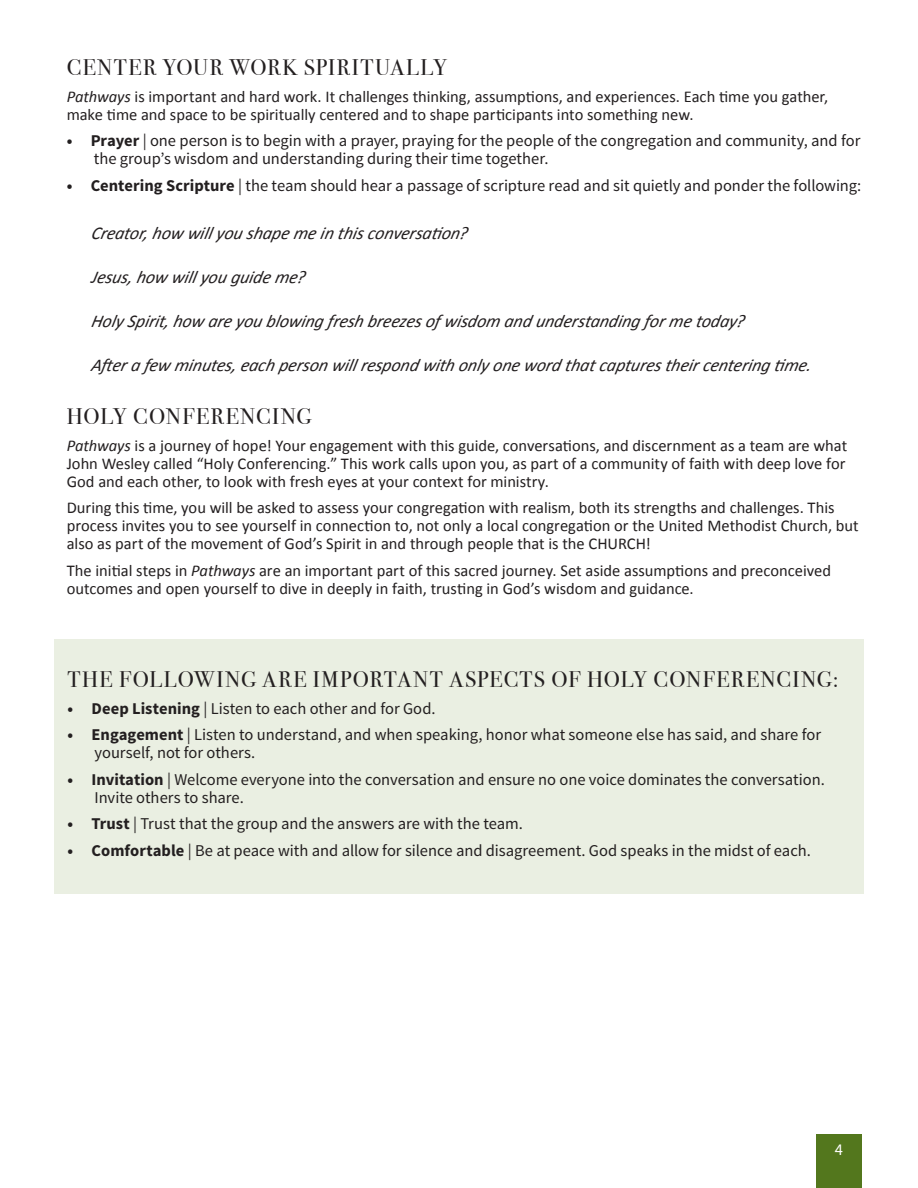
<style>
.page{position:relative;width:918px;height:1188px;background:#fff}
.page>*{position:absolute;margin:0;border:0;box-sizing:border-box;transform-origin:0 0}
._15_Bodoni_SubHeadin{font:22.5px "Bodoni Svty Two SCITCTT";letter-spacing:.055em;color:#231f20}
._8_Source_Sans_Pro{font:22.5px "Bodoni Svty Two SCITCTT";letter-spacing:.065em;color:#231f20}
._8_Source_Sans_Pro-2{font:italic 18px "Calibri";color:#231f20}
._8_Source_Sans_Pro-3{font:16.5px/18px "Calibri";color:#231f20}
.t1{font:16.5px/18px "Source Sans Pro";color:#231f20}
._8_Source_Sans_Pro-4{font:16.5px "Source Sans Pro";color:#fff}
.s1{font-style:italic}
.s2{font-weight:700}
</style>
<div class="page">
<div style="left:816px;top:1134px;width:46px;height:54px;background:#53771d"></div>
<div style="left:54px;top:639px;width:810px;height:255px;background:#eaefe2"></div>
<p class="_8_Source_Sans_Pro" style="left:67px;top:54px;width:382px">CENTER YOUR WORK SPIRITUALLY</p>
<p class="_8_Source_Sans_Pro-3" style="left:67px;top:87px;width:763px"><span class="s1">Pathways</span> is important and hard work. It challenges thinking, assumptions, and experiences. Each time you gather, make time and space to be spiritually centered and to shape participants into something new.</p>
<p class="t1" style="left:94px;top:132px;width:768px;text-indent:-27px"><span class="s2">• Prayer</span> | one person is to begin with a prayer, praying for the people of the congregation and community, and for the group’s wisdom and understanding during their time together.</p>
<p class="t1" style="left:67px;top:176px;width:796px"><span class="s2">• Centering Scripture</span> | the team should hear a passage of scripture read and sit quietly and ponder the following:</p>
<p class="_8_Source_Sans_Pro-2" style="left:91px;top:221px;width:382px">Creator, how willyou shape me in thisconversation?</p>
<p class="_8_Source_Sans_Pro-2" style="left:91px;top:265px;width:220px">Jesus, how willyou guide me?</p>
<p class="_8_Source_Sans_Pro-2" style="left:91px;top:309px;width:659px">HolySpirit, how are you blowing fresh breezesof wisdom and understanding forme today?</p>
<p class="_8_Source_Sans_Pro-2" style="left:91px;top:353px;width:726px">Aftera few minutes, each person willrespond with onlyone word thatcapturestheircentering time.</p>
<p class="_15_Bodoni_SubHeadin" style="left:67px;top:403px;width:246px">HOLY CONFERENCING</p>
<p class="_8_Source_Sans_Pro-3" style="left:67px;top:436px;width:782px;text-align:justify"><span class="s1">Pathways</span> is a journey of hope! Your engagement with this guide, conversations, and discernment as a team are what John Wesley called “Holy Conferencing.” This work calls upon you, as part of a community of faith with deep love for God and each other, to look with fresh eyes at your context for ministry.</p>
<p class="_8_Source_Sans_Pro-3" style="left:67px;top:498px;width:794px">During this time, you will be asked to assess your congregation with realism, both its strengths and challenges. This process invites you to see yourself in connection to, not only a local congregation or the United Methodist Church, but also as part of the movement of God’s Spirit in and through people that is the CHURCH!</p>
<p class="_8_Source_Sans_Pro-3" style="left:67px;top:561px;width:766px">The initial steps in <span class="s1">Pathways</span> are an important part of this sacred journey. Set aside assumptions and preconceived outcomes and open yourself to dive in deeply in faith, trusting in God’s wisdom and guidance.</p>
<p class="_15_Bodoni_SubHeadin" style="left:68px;top:666px;width:772px">THE FOLLOWING ARE IMPORTANT ASPECTS OF HOLY CONFERENCING:</p>
<p class="t1" style="left:68px;top:700px;width:369px"><span class="s2">• Deep Listening</span> | Listen to each other and for God.</p>
<p class="t1" style="left:95px;top:726px;width:728px;text-indent:-27px"><span class="s2">• Engagement</span> | Listen to understand, and when speaking, honor what someone else has said, and share for yourself, not for others.</p>
<p class="t1" style="left:95px;top:771px;width:732px;text-indent:-27px"><span class="s2">• Invitation</span> | Welcome everyone into the conversation and ensure no one voice dominates the conversation.<br>Invite others to share.</p>
<p class="t1" style="left:68px;top:815px;width:457px"><span class="s2">• Trust</span> | Trust that the group and the answers are with the team.</p>
<p class="t1" style="left:68px;top:842px;width:745px"><span class="s2">• Comfortable</span> | Be at peace with and allow for silence and disagreement. God speaks in the midst of each.</p>
<p class="_8_Source_Sans_Pro-4" style="left:835px;top:1139px;width:10px">4</p>
</div>
